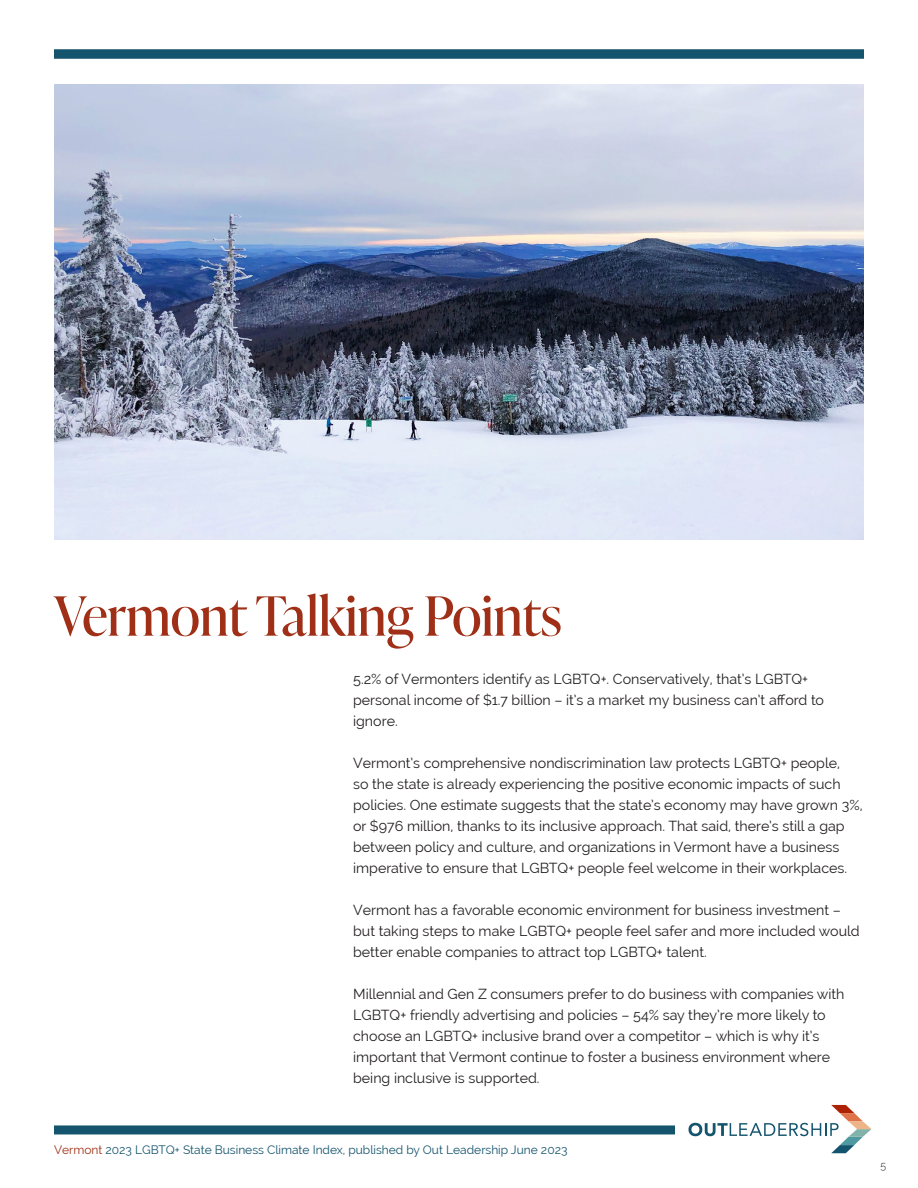
<style>
.page{position:relative;width:918px;height:1188px;background:#fff}
.page>*{position:absolute;margin:0;border:0;box-sizing:border-box;transform-origin:0 0}
.t1{font:54px "Ivy Presto Display";color:#9f3017}
.t2{font:14.25px/21px "Raleway";color:#231f20}
.t3{font:12px "Raleway";color:#14546d}
.t4{font:300 10.5px "Raleway";color:#231f20}
.s1{color:#9f3017}
</style>
<div class="page">
<div style="left:54px;top:1125px;width:621px;height:9px;background:#14546d"></div>
<svg style="left:689px;top:1105px;width:182px;height:48px"></svg>
<div style="left:54px;top:50px;width:810px;height:8px;background:#14546d"></div>
<img style="left:54px;top:84px;width:810px;height:456px">
<p class="t1" style="left:54px;top:577px;width:509px">Vermont Talking Points</p>
<p class="t2" style="left:353px;top:668px;width:472px">5.2% of Vermonters identify as LGBTQ+. Conservatively, that’s LGBTQ+ personal income of $1.7 billion – it’s a market my business can’t afford to ignore.</p>
<p class="t2" style="left:353px;top:752px;width:511px">Vermont’s comprehensive nondiscrimination law protects LGBTQ+ people,<br>so the state is already experiencing the positive economic impacts of such policies. One estimate suggests that the state’s economy may have grown 3%, or $976 million, thanks to its inclusive approach. That said, there’s still a gap between policy and culture, and organizations in Vermont have a business imperative to ensure that LGBTQ+ people feel welcome in their workplaces.</p>
<p class="t2" style="left:353px;top:899px;width:508px">Vermont has a favorable economic environment for business investment – but taking steps to make LGBTQ+ people feel safer and more included would better enable companies to attract top LGBTQ+ talent.</p>
<p class="t2" style="left:353px;top:983px;width:493px">Millennial and Gen Z consumers prefer to do business with companies with LGBTQ+ friendly advertising and policies – 54% say they’re more likely to choose an LGBTQ+ inclusive brand over a competitor – which is why it’s important that Vermont continue to foster a business environment where being inclusive is supported.</p>
<p class="t3" style="left:54px;top:1143px;width:515px"><span class="s1">Vermont</span> 2023 LGBTQ+ State Business Climate Index, published by Out Leadership June 2023</p>
<p class="t4" style="left:880px;top:1157px;width:7px">5</p>
</div>
